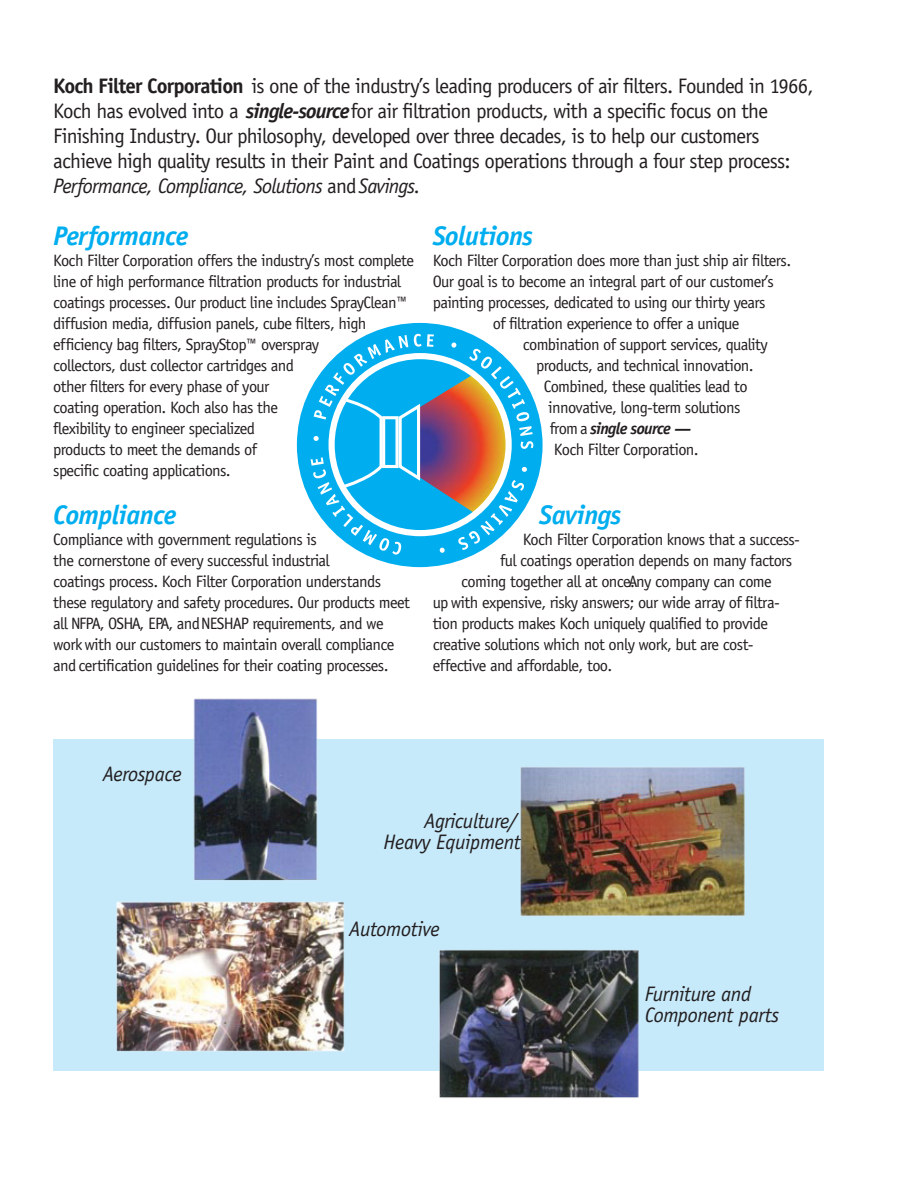
<style>
.page{position:relative;width:918px;height:1188px;background:#fff}
.page>*{position:absolute;margin:0;border:0;box-sizing:border-box;transform-origin:0 0}
.t1{font:italic 700 27px "Officina Sans";letter-spacing:-.02em;color:#00aeef}
.t2{font:21px/25.2px "Officina Sans";letter-spacing:-.04em;color:#231f20}
.t3{font:italic 21px/21px "Officina Sans";letter-spacing:-.02em;color:#231f20}
.t4{font:16.5px/21px "Officina Sans";letter-spacing:-.04em;color:#231f20}
.t5{font:italic 700 16.5px "Officina Sans";letter-spacing:-.04em;color:#231f20}
.s1{font-weight:700}
.s2{font-weight:700;font-style:italic}
.s3{font-style:italic}
.s4{font-weight:400;font-style:normal}
</style>
<div class="page">
<img style="left:55px;top:698px;width:757px;height:400px">
<svg style="left:295px;top:321px;width:249px;height:248px;fill:#00aeef"></svg>
<svg style="left:311px;top:334px;width:222px;height:221px"></svg>
<div style="left:329px;top:353px;width:183px;height:183px;border:6px solid #fff;border-radius:50%"></div>
<p class="t2" style="left:53px;top:73px;width:762px"><span class="s1">Koch Filter Corporation</span> is one of the industry’s leading producers of air filters. Founded in 1966, Koch has evolved into a <span class="s2">single-source</span>for air filtration products, with a specific focus on the Finishing Industry. Our philosophy, developed over three decades, is to help our customers achieve high quality results in their Paint and Coatings operations through a four step process:<br><span class="s3">Performance, Compliance, Solutions</span> and<span class="s3">Savings.</span></p>
<p class="t1" style="left:53px;top:220px;width:137px">Performance</p>
<p class="t4" style="left:53px;top:250px;width:362px">Koch Filter Corporation offers the industry’s most complete line of high performance filtration products for industrial coatings processes. Our product line includes SprayClean™ diffusion media, diffusion panels, cube filters, high efficiency bag filters, SprayStop™ overspray<br>collectors, dust collector cartridges and<br>other filters for every phase of your<br>coating operation. Koch also has the<br>flexibility to engineer specialized<br>products to meet the demands of<br>specific coating applications.</p>
<p class="t1" style="left:53px;top:499px;width:125px">Compliance</p>
<p class="t4" style="left:53px;top:529px;width:358px">Compliance with government regulations is<br>the cornerstone of every successful industrial<br>coatings process. Koch Filter Corporation understands these regulatory and safety procedures. Our products meet all NFPA, OSHA, EPA, andNESHAP requirements, and we work with our customers to maintain overall compliance and certification guidelines for their coating processes.</p>
<p class="t1" style="left:433px;top:220px;width:102px">Solutions</p>
<p class="t4" style="left:433px;top:250px;width:360px">Koch Filter Corporation does more than just ship air filters.</p>
<p class="t4" style="left:433px;top:271px;width:343px">Our goal is to become an integral part of our customer’s</p>
<p class="t4" style="left:433px;top:292px;width:334px">painting processes, dedicated to using our thirty years</p>
<p class="t4" style="left:493px;top:313px;width:248px">of filtration experience to offer a unique</p>
<p class="t4" style="left:523px;top:334px;width:247px">combination of support services, quality</p>
<p class="t4" style="left:536px;top:355px;width:219px">products, and technical innovation.</p>
<p class="t4" style="left:544px;top:376px;width:205px">Combined, these qualities lead to</p>
<p class="t4" style="left:548px;top:397px;width:194px">innovative, long-term solutions</p>
<p class="t5" style="left:550px;top:419px;width:143px"><span class="s4">from a</span> single source —</p>
<p class="t4" style="left:554px;top:439px;width:146px">Koch Filter Corporation.</p>
<p class="t1" style="left:539px;top:499px;width:84px">Savings</p>
<p class="t4" style="left:523px;top:529px;width:279px">Koch Filter Corporation knows that a success-</p>
<p class="t4" style="left:500px;top:550px;width:294px">ful coatings operation depends on many factors</p>
<p class="t4" style="left:461px;top:571px;width:312px">coming together all at onceA.ny company can come</p>
<p class="t4" style="left:433px;top:592px;width:349px">up with expensive, risky answers; our wide array of filtra-</p>
<p class="t4" style="left:433px;top:613px;width:337px">tion products makes Koch uniquely qualified to provide</p>
<p class="t4" style="left:433px;top:634px;width:322px">creative solutions which not only work, but are cost-</p>
<p class="t4" style="left:433px;top:655px;width:181px">effective and affordable, too.</p>
<p class="t3" style="left:103px;top:764px;width:81px">Aerospace</p>
<p class="t3" style="left:384px;top:810px;width:139px;text-align:right">Agriculture/<br>Heavy Equipment</p>
<p class="t3" style="left:349px;top:918px;width:92px">Automotive</p>
<p class="t3" style="left:645px;top:984px;width:136px">Furniture and<br>Component parts</p>
</div>
